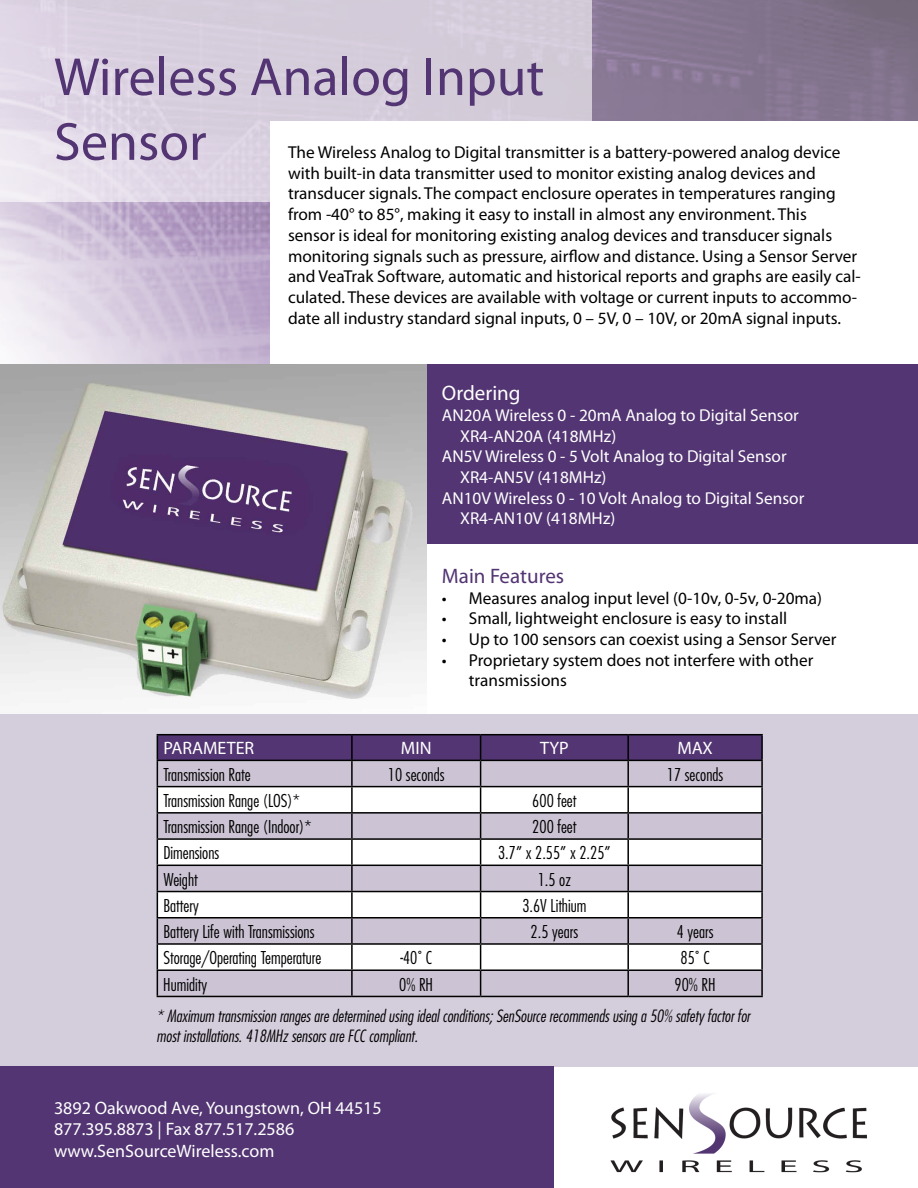
<style>
.page{position:relative;width:918px;height:1188px;background:#fff}
.page>*{position:absolute;margin:0;border:0;box-sizing:border-box;transform-origin:0 0}
.t1{font:54px/64.8px "Myriad Pro";color:#523572}
.t2{font:21px "Myriad Pro";color:#523572}
.t3{font:21px "Myriad Pro";color:#fff}
.t4{font:18px/21.6px "Myriad Pro";color:#fff}
.t5{font:17.25px/20.7px "Myriad Pro";color:#000}
.t6{font:300 condensed 17.25px "Futura Std";color:#000}
.t7{font:17.25px "Myriad Pro";color:#fff}
.t8{font:italic 300 condensed 16.5px/19.8px "Futura Std";color:#000}
</style>
<div class="page">
<div style="left:0;top:1067px;width:554px;height:121px;background:#523572"></div>
<img style="left:610px;top:1093px;width:257px;height:80px">
<div style="left:0;top:715px;width:918px;height:352px;background:#d4cddc"></div>
<img style="left:0;top:0;width:918px;height:364px">
<div style="left:0;top:0;width:592px;height:202px;background:linear-gradient(to bottom,#d2c9d8,#e5ddea)"></div>
<div style="left:270px;top:121px;width:648px;height:243px;background:#fff"></div>
<div style="left:426px;top:364px;width:492px;height:180px;background:#523572"></div>
<img style="left:0;top:364px;width:426px;height:335px">
<hr style="left:157px;top:734px;width:195px;height:1px;background:#000">
<hr style="left:352px;top:734px;width:129px;height:1px;background:#000">
<hr style="left:481px;top:734px;width:147px;height:1px;background:#000">
<hr style="left:628px;top:734px;width:135px;height:1px;background:#000">
<hr style="left:761px;top:735px;width:2px;height:25px;background:#000">
<hr style="left:628px;top:760px;width:135px;height:1px;background:#000">
<hr style="left:761px;top:761px;width:2px;height:25px;background:#000">
<hr style="left:628px;top:786px;width:135px;height:1px;background:#000">
<hr style="left:761px;top:787px;width:2px;height:25px;background:#000">
<hr style="left:628px;top:812px;width:135px;height:2px;background:#000">
<hr style="left:761px;top:814px;width:2px;height:24px;background:#000">
<hr style="left:628px;top:838px;width:135px;height:2px;background:#000">
<hr style="left:761px;top:840px;width:2px;height:25px;background:#000">
<hr style="left:628px;top:865px;width:135px;height:1px;background:#000">
<hr style="left:761px;top:866px;width:2px;height:25px;background:#000">
<hr style="left:628px;top:891px;width:135px;height:1px;background:#000">
<hr style="left:761px;top:892px;width:2px;height:25px;background:#000">
<hr style="left:628px;top:917px;width:135px;height:2px;background:#000">
<hr style="left:761px;top:919px;width:2px;height:24px;background:#000">
<hr style="left:628px;top:943px;width:135px;height:2px;background:#000">
<hr style="left:761px;top:945px;width:2px;height:24px;background:#000">
<svg style="left:157px;top:735px;width:605px;height:261px"></svg>
<hr style="left:628px;top:969px;width:135px;height:2px;background:#000">
<hr style="left:627px;top:971px;width:2px;height:25px;background:#000">
<hr style="left:761px;top:971px;width:2px;height:25px;background:#000">
<hr style="left:157px;top:996px;width:195px;height:1px;background:#000">
<hr style="left:352px;top:996px;width:129px;height:1px;background:#000">
<hr style="left:481px;top:996px;width:147px;height:1px;background:#000">
<hr style="left:628px;top:996px;width:135px;height:1px;background:#000">
<h1 class="t1" style="left:54px;top:44px;width:492px">Wireless Analog Input<br>Sensor</h1>
<p class="t5" style="left:288px;top:142px;width:574px">The Wireless Analog to Digital transmitter is a battery-powered analog device with built-in data transmitter used to monitor existing analog devices and transducer signals. The compact enclosure operates in temperatures ranging from -40° to 85°, making it easy to install in almost any environment. This<br>sensor is ideal for monitoring existing analog devices and transducer signals monitoring signals such as pressure, airflow and distance. Using a Sensor Server and VeaTrak Software, automatic and historical reports and graphs are easily cal&shy;culated. These devices are available with voltage or current inputs to accommo&shy;date all industry standard signal inputs, 0 – 5V, 0 – 10V, or 20mA signal inputs.</p>
<p class="t3" style="left:442px;top:380px;width:80px">Ordering</p>
<p class="t7" style="left:442px;top:405px;width:359px">AN20A Wireless 0 - 20mA Analog to Digital Sensor</p>
<p class="t7" style="left:460px;top:425px;width:158px">XR4-AN20A (418MHz)</p>
<p class="t7" style="left:442px;top:446px;width:346px">AN5V Wireless 0 - 5 Volt Analog to Digital Sensor</p>
<p class="t7" style="left:460px;top:467px;width:148px">XR4-AN5V (418MHz)</p>
<p class="t7" style="left:442px;top:487px;width:364px">AN10V Wireless 0 - 10 Volt Analog to Digital Sensor</p>
<p class="t7" style="left:460px;top:508px;width:157px">XR4-AN10V (418MHz)</p>
<p class="t2" style="left:442px;top:563px;width:124px">Main Features</p>
<p class="t5" style="left:442px;top:587px;width:382px">• Measures analog input level (0-10v, 0-5v, 0-20ma)</p>
<p class="t5" style="left:442px;top:608px;width:347px">• Small, lightweight enclosure is easy to install</p>
<p class="t5" style="left:442px;top:629px;width:396px">• Up to 100 sensors can coexist using a Sensor Server</p>
<p class="t5" style="left:469px;top:649px;width:346px;text-indent:-27px">• Proprietary system does not interfere with other transmissions</p>
<p class="t4" style="left:163px;top:737px;width:92px">PARAMETER</p>
<p class="t4" style="left:401px;top:737px;width:32px">MIN</p>
<p class="t4" style="left:540px;top:737px;width:30px">TYP</p>
<p class="t4" style="left:677px;top:737px;width:37px">MAX</p>
<p class="t6" style="left:163px;top:764px;width:89px">Transmission Rate</p>
<p class="t6" style="left:388px;top:764px;width:58px">10 seconds</p>
<p class="t6" style="left:667px;top:764px;width:58px">17 seconds</p>
<p class="t6" style="left:163px;top:790px;width:138px">Transmission Range (LOS)*</p>
<p class="t6" style="left:532px;top:790px;width:46px">600 feet</p>
<p class="t6" style="left:163px;top:817px;width:150px">Transmission Range (Indoor)*</p>
<p class="t6" style="left:532px;top:817px;width:46px">200 feet</p>
<p class="t6" style="left:163px;top:843px;width:57px">Dimensions</p>
<p class="t6" style="left:498px;top:843px;width:114px">3.7” x 2.55” x 2.25”</p>
<p class="t6" style="left:163px;top:869px;width:36px">Weight</p>
<p class="t6" style="left:538px;top:869px;width:35px">1.5 oz</p>
<p class="t6" style="left:163px;top:895px;width:37px">Battery</p>
<p class="t6" style="left:522px;top:895px;width:66px">3.6V Lithium</p>
<p class="t6" style="left:163px;top:921px;width:153px">Battery Life with Transmissions</p>
<p class="t6" style="left:531px;top:921px;width:49px">2.5 years</p>
<p class="t6" style="left:677px;top:921px;width:38px">4 years</p>
<p class="t6" style="left:163px;top:948px;width:160px">Storage/Operating Temperature</p>
<p class="t6" style="left:400px;top:948px;width:33px">-40˚ C</p>
<p class="t6" style="left:681px;top:948px;width:31px">85˚ C</p>
<p class="t6" style="left:163px;top:974px;width:45px">Humidity</p>
<p class="t6" style="left:399px;top:974px;width:35px">0% RH</p>
<p class="t6" style="left:675px;top:974px;width:42px">90% RH</p>
<p class="t8" style="left:157px;top:1006px;width:595px">* Maximum transmission ranges are determined using ideal conditions; SenSource recommends using a 50% safety factor for most installations. 418MHz sensors are FCC compliant.</p>
<p class="t4" style="left:54px;top:1097px;width:329px">3892 Oakwood Ave, Youngstown, OH 44515<br>877.395.8873 | Fax 877.517.2586 www.SenSourceWireless.com</p>
</div>
